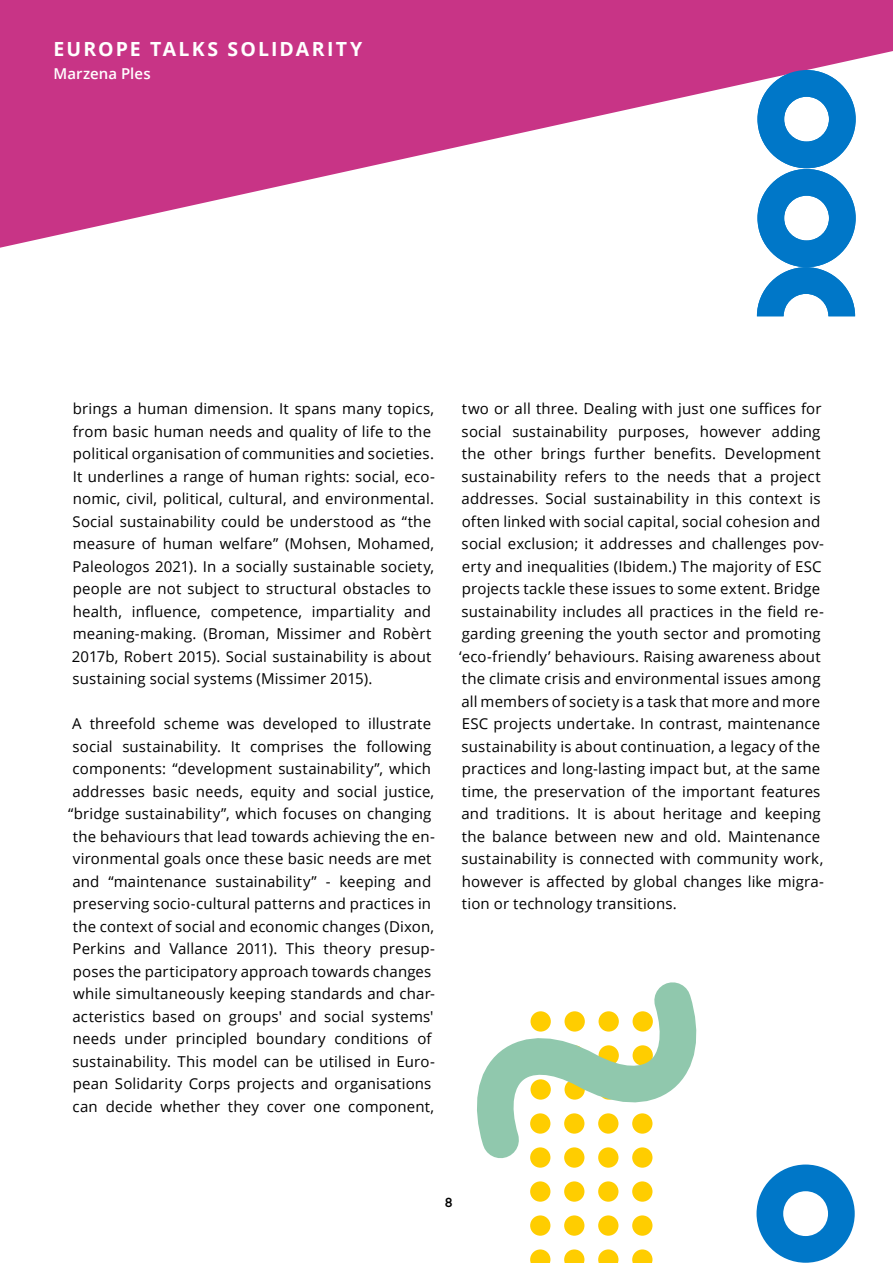
<style>
.page{position:relative;width:893px;height:1263px;background:#fff}
.page>*{position:absolute;margin:0;border:0;box-sizing:border-box;transform-origin:0 0}
.t1{font:700 19.5px "Open Sans";letter-spacing:.11em;color:#fff}
.t2{font:15px/22.5px "Open Sans";letter-spacing:.01em;color:#000}
.t3{font:600 15px "Open Sans";letter-spacing:.005em;color:#fff}
.t4{font:700 15px "Pitch";color:#000}
</style>
<div class="page">
<svg style="left:756px;top:1164px;width:99px;height:99px"></svg>
<svg style="left:0;top:0;width:893px;height:248px;fill:#c83486"></svg>
<svg style="left:757px;top:70px;width:99px;height:246px"></svg>
<svg style="left:530px;top:1249px;width:20px;height:14px"></svg>
<svg style="left:564px;top:1249px;width:20px;height:14px"></svg>
<svg style="left:598px;top:1249px;width:20px;height:14px"></svg>
<svg style="left:632px;top:1249px;width:20px;height:14px"></svg>
<div style="left:530px;top:1215px;width:20px;height:21px;background:#ffcd00;border-radius:50%"></div>
<div style="left:530px;top:1181px;width:20px;height:21px;background:#ffcd00;border-radius:50%"></div>
<div style="left:564px;top:1215px;width:20px;height:21px;background:#ffcd00;border-radius:50%"></div>
<div style="left:564px;top:1181px;width:20px;height:21px;background:#ffcd00;border-radius:50%"></div>
<div style="left:598px;top:1215px;width:20px;height:21px;background:#ffcd00;border-radius:50%"></div>
<div style="left:598px;top:1181px;width:20px;height:21px;background:#ffcd00;border-radius:50%"></div>
<div style="left:632px;top:1215px;width:20px;height:21px;background:#ffcd00;border-radius:50%"></div>
<div style="left:632px;top:1181px;width:20px;height:21px;background:#ffcd00;border-radius:50%"></div>
<svg style="left:477px;top:982px;width:220px;height:203px"></svg>
<h1 class="t1" style="left:54px;top:41px;width:310px">EUROPE TALKS SOLIDARITY</h1>
<p class="t3" style="left:54px;top:67px;width:99px">Marzena Ples</p>
<p class="t2" style="left:72px;top:399px;width:365px">brings a human dimension. It spans many topics, from basic human needs and quality of life to the political organisation of communities and societies.<br>It underlines a range of human rights: social, eco&shy;nomic, civil, political, cultural, and environmental.<br>Social sustainability could be understood as “the measure of human welfare” (Mohsen, Mohamed, Paleologos 2021). In a socially sustainable society, people are not subject to structural obstacles to health, influence, competence, impartiality and meaning-making. (Broman, Missimer and Robèrt 2017b, Robert 2015). Social sustainability is about sustaining social systems (Missimer 2015).</p>
<p class="t2" style="left:68px;top:714px;width:368px;text-align:center">A threefold scheme was developed to illustrate social sustainability. It comprises the following components: “development sustainability”, which addresses basic needs, equity and social justice, “bridge sustainability”, which focuses on changing the behaviours that lead towards achieving the en&shy;vironmental goals once these basic needs are met and “maintenance sustainability” - keeping and preserving socio-cultural patterns and practices in the context of social and economic changes (Dixon, Perkins and Vallance 2011). This theory presup&shy;poses the participatory approach towards changes while simultaneously keeping standards and char&shy;acteristics based on groups' and social systems' needs under principled boundary conditions of sustainability. This model can be utilised in Euro&shy;pean Solidarity Corps projects and organisations can decide whether they cover one component,</p>
<p class="t2" style="left:459px;top:397px;width:366px">two or all three. Dealing with just one suffices for social sustainability purposes, however adding the other brings further benefits. Development sustainability refers to the needs that a project addresses. Social sustainability in this context is often linked with social capital, social cohesion and social exclusion; it addresses and challenges pov&shy;erty and inequalities (Ibidem.) The majority of ESC projects tackle these issues to some extent. Bridge sustainability includes all practices in the field re&shy;garding greening the youth sector and promoting ‘eco-friendly’ behaviours. Raising awareness about the climate crisis and environmental issues among all members of society is a task that more and more ESC projects undertake. In contrast, maintenance sustainability is about continuation, a legacy of the practices and long-lasting impact but, at the same time, the preservation of the important features and traditions. It is about heritage and keeping the balance between new and old. Maintenance sustainability is connected with community work, however is affected by global changes like migra&shy;tion or technology transitions.</p>
<p class="t4" style="left:444px;top:1198px;width:11px">8</p>
</div>
